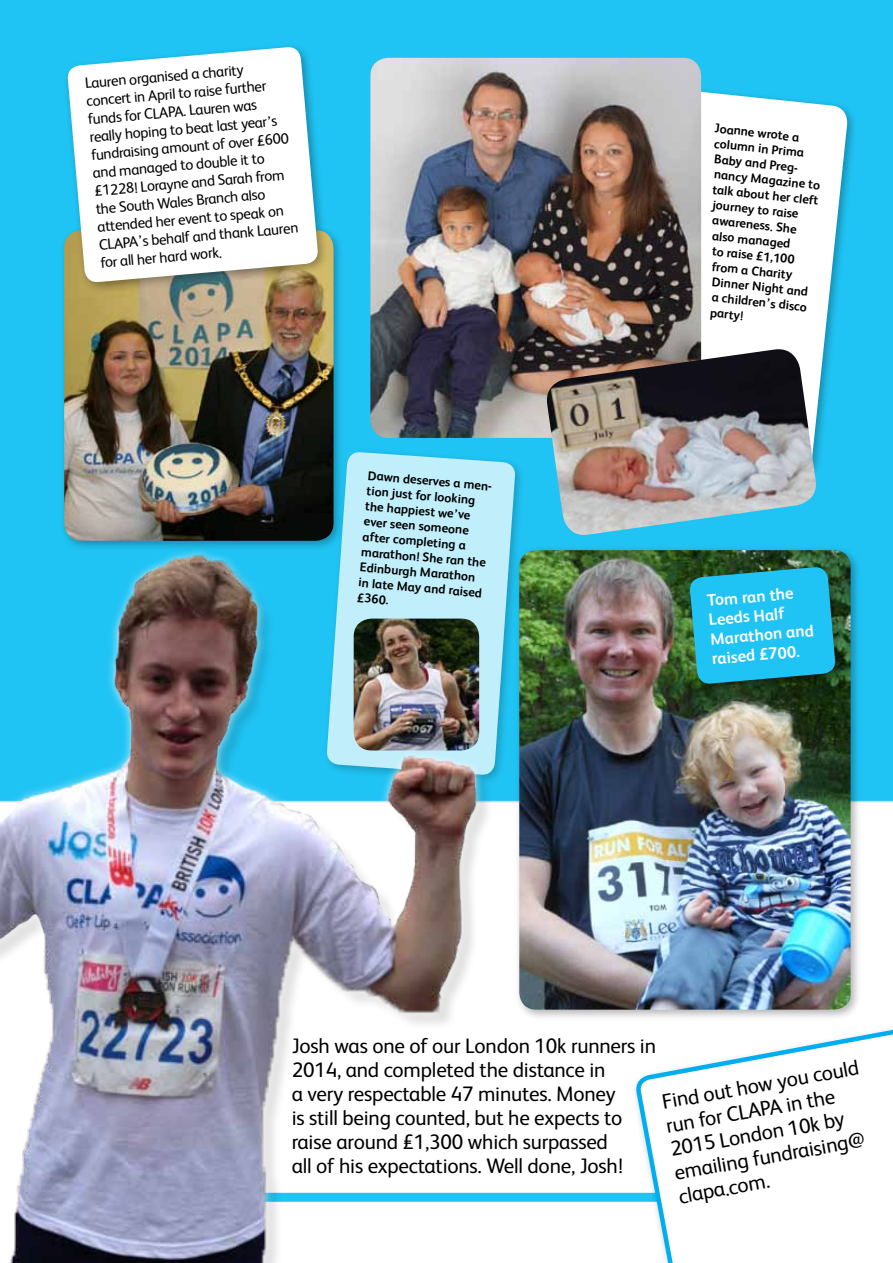
<style>
.page{position:relative;width:893px;height:1263px;background:#fff}
.page>*{position:absolute;margin:0;border:0;box-sizing:border-box;transform-origin:0 0}
.t1{font:21px/24px "FS Albert";letter-spacing:-.01em;color:#000}
.t2{font:700 16.5px/19.5px "FS Albert";color:#fff}
.t3{font:15px/18px "FS Albert";color:#000}
.t4{font:700 12.75px/15.3px "FS Albert";color:#000}
</style>
<div class="page">
<div style="left:0;top:0;width:893px;height:802px;background:#20c4f4"></div>
<div style="left:64px;top:1192px;width:787px;height:9px;background:#20c4f4"></div>
<div style="left:631px;top:1016px;width:262px;height:246px;background:#fff"></div>
<svg style="left:636px;top:1029px;width:257px;height:233px"></svg>
<div style="left:514px;top:545px;width:348px;height:475px;background:#000;opacity:.3"></div>
<img style="left:519px;top:550px;width:331px;height:459px">
<div style="left:59px;top:225px;width:286px;height:327px;background:#000;opacity:.29"></div>
<img style="left:64px;top:230px;width:269px;height:293px">
<div style="left:63px;top:42px;width:266px;height:251px;background:#000;opacity:.3"></div>
<svg style="left:67px;top:46px;width:252px;height:237px"></svg>
<div style="left:586px;top:81px;width:272px;height:403px;background:#20c4f4"></div>
<svg style="left:701px;top:84px;width:148px;height:375px;background:#d3f1fa"></svg>
<div style="left:685px;top:562px;width:161px;height:132px;background:#000;opacity:.3"></div>
<svg style="left:689px;top:566px;width:147px;height:118px;background:#21b0d2"></svg>
<div style="left:322px;top:447px;width:204px;height:338px;background:#000;opacity:.3"></div>
<svg style="left:326px;top:451px;width:190px;height:324px;background:#92d9ed"></svg>
<img style="left:0;top:523px;width:485px;height:739px">
<img style="left:370px;top:58px;width:331px;height:380px">
<img style="left:544px;top:349px;width:275px;height:188px">
<p class="t3" style="left:84px;top:74px;width:201px;rotate:-5deg">Lauren organised a charity concert in April to raise further funds for CLAPA. Lauren was really hoping to beat last year’s fundraising amount of over £600 and managed to double it to £1228! Lorayne and Sarah from the South Wales Branch also attended her event to speak on<br>CLAPA’s behalf and thank Lauren for all her hard work.</p>
<p class="t4" style="left:369px;top:467px;width:129px;rotate:5deg">Dawn deserves a men&shy;tion just for looking the happiest we’ve ever seen someone after completing a marathon! She ran the<br>Edinburgh Marathon in late May and raised £360.</p>
<p class="t4" style="left:715px;top:120px;width:87px;rotate:6deg">Joanne wrote a</p>
<p class="t4" style="left:715px;top:136px;width:92px;rotate:6deg">column in Prima</p>
<p class="t4" style="left:715px;top:151px;width:88px;rotate:6deg">Baby and Preg-</p>
<p class="t4" style="left:715px;top:166px;width:108px;rotate:6deg">nancy Magazine to</p>
<p class="t4" style="left:713px;top:182px;width:108px;rotate:6deg">talk about her cleft</p>
<p class="t4" style="left:713px;top:197px;width:88px;rotate:6deg">journey to raise</p>
<p class="t4" style="left:713px;top:212px;width:86px;rotate:6deg">awareness. She</p>
<p class="t4" style="left:713px;top:228px;width:80px;rotate:6deg">also managed</p>
<p class="t4" style="left:713px;top:243px;width:84px;rotate:6deg">to raise £1,100</p>
<p class="t4" style="left:713px;top:258px;width:82px;rotate:6deg">from a Charity</p>
<p class="t4" style="left:713px;top:274px;width:98px;rotate:6deg">Dinner Night and</p>
<p class="t4" style="left:712px;top:289px;width:97px;rotate:6deg">a children’s disco</p>
<p class="t4" style="left:711px;top:304px;width:35px;rotate:6deg">party!</p>
<p class="t2" style="left:706px;top:590px;width:105px;rotate:-5deg">Tom ran the<br>Leeds Half<br>Marathon and raised £700.</p>
<h1 class="t1" style="left:292px;top:1033px;width:366px">Josh was one of our London 10k runners in 2014, and completed the distance in<br>a very respectable 47 minutes. Money<br>is still being counted, but he expects to raise around £1,300 which surpassed<br>all of his expectations. Well done, Josh!</h1>
<h1 class="t1" style="left:660px;top:1089px;width:201px;rotate:-10deg">Find out how you could run for CLAPA in the<br>2015 London 10k by emailing fundraising@ clapa.com.</h1>
</div>
